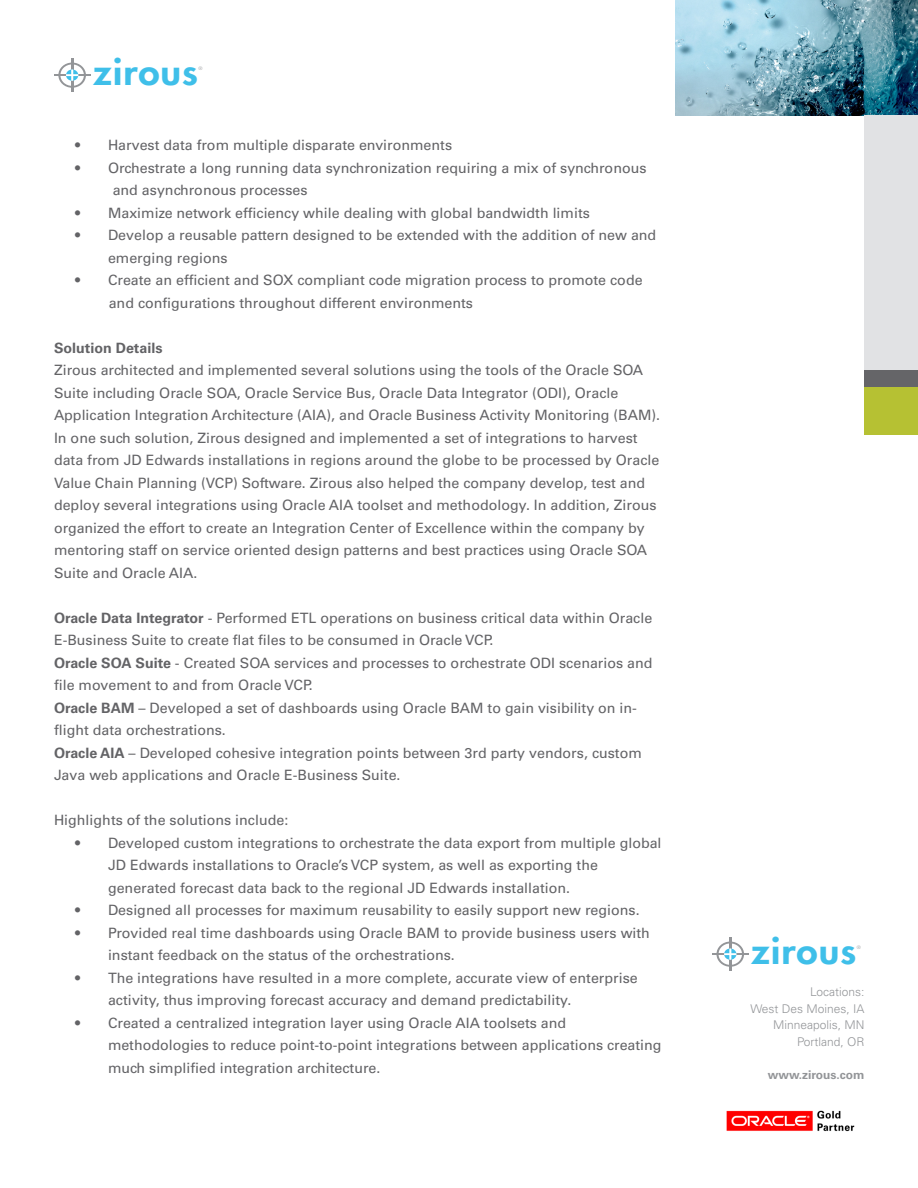
<style>
.page{position:relative;width:918px;height:1188px;background:#fff}
.page>*{position:absolute;margin:0;border:0;box-sizing:border-box;transform-origin:0 0}
.t1{font:800 35.25px "Futura";letter-spacing:.025em;color:#3fbfe9;scale:1.1 1}
.t2{font:14.25px/22.5px "Univers";color:#636366}
.t3{font:700 14.25px "Univers";color:#636366}
.t4{font:300 12px "Univers";color:#939598}
.t5{font:700 12px "Univers";color:#939598}
.t6{font:300 4.65px "Futura";color:#939598;scale:1.1 1}
.s1{font-weight:700}
</style>
<div class="page">
<img style="left:675px;top:1px;width:243px;height:115px">
<div style="left:864px;top:116px;width:54px;height:256px;background:#e1e2e4"></div>
<div style="left:864px;top:384px;width:54px;height:51px;background:#b6c133"></div>
<div style="left:864px;top:370px;width:54px;height:17px;background:#656568"></div>
<hr style="left:54px;top:74px;width:36px;height:2px;background:#939598">
<hr style="left:71px;top:59px;width:2px;height:33px;background:#939598">
<svg style="left:58px;top:63px;width:28px;height:25px"></svg>
<hr style="left:712px;top:953px;width:37px;height:2px;background:#939598">
<hr style="left:729px;top:938px;width:2px;height:33px;background:#939598">
<svg style="left:716px;top:942px;width:28px;height:25px"></svg>
<img style="left:726px;top:1110px;width:129px;height:22px">
<p class="t1" style="left:93px;top:50px;width:97px">zirous</p>
<p class="t6" style="left:199px;top:66px;width:5px">®</p>
<p class="t2" style="left:75px;top:134px;width:379px">• Harvest data from multiple disparate environments</p>
<p class="t2" style="left:113px;top:156px;width:535px;text-indent:-38px">• Orchestrate a long running data synchronization requiring a mix of synchronous and asynchronous processes</p>
<p class="t2" style="left:75px;top:201px;width:516px">• Maximize network efficiency while dealing with global bandwidth limits</p>
<p class="t2" style="left:108px;top:224px;width:550px;text-indent:-33px">• Develop a reusable pattern designed to be extended with the addition of new and emerging regions</p>
<p class="t2" style="left:109px;top:269px;width:535px;text-indent:-34px">• Create an efficient and SOX compliant code migration process to promote code and configurations throughout different environments</p>
<p class="t3" style="left:54px;top:339px;width:110px">Solution Details</p>
<p class="t2" style="left:54px;top:359px;width:608px">Zirous architected and implemented several solutions using the tools of the Oracle SOA Suite including Oracle SOA, Oracle Service Bus, Oracle Data Integrator (ODI), Oracle Application Integration Architecture (AIA), and Oracle Business Activity Monitoring (BAM).<br>In one such solution, Zirous designed and implemented a set of integrations to harvest data from JD Edwards installations in regions around the globe to be processed by Oracle Value Chain Planning (VCP) Software. Zirous also helped the company develop, test and deploy several integrations using Oracle AIA toolset and methodology. In addition, Zirous organized the effort to create an Integration Center of Excellence within the company by mentoring staff on service oriented design patterns and best practices using Oracle SOA Suite and Oracle AIA.</p>
<p class="t2" style="left:54px;top:606px;width:600px"><span class="s1">Oracle Data Integrator</span> - Performed ETL operations on business critical data within Oracle<br>E-Business Suite to create flat files to be consumed in Oracle VCP.</p>
<p class="t2" style="left:54px;top:651px;width:600px"><span class="s1">Oracle SOA Suite</span> - Created SOA services and processes to orchestrate ODI scenarios and file movement to and from Oracle VCP.</p>
<p class="t2" style="left:54px;top:696px;width:585px"><span class="s1">Oracle BAM</span> – Developed a set of dashboards using Oracle BAM to gain visibility on in&shy;flight data orchestrations.</p>
<p class="t2" style="left:54px;top:741px;width:589px"><span class="s1">Oracle AIA</span> – Developed cohesive integration points between 3rd party vendors, custom<br>Java web applications and Oracle E-Business Suite.</p>
<p class="t2" style="left:54px;top:809px;width:236px">Highlights of the solutions include:</p>
<p class="t2" style="left:108px;top:831px;width:555px;text-indent:-33px">• Developed custom integrations to orchestrate the data export from multiple global<br>JD Edwards installations to Oracle’s VCP system, as well as exporting the generated forecast data back to the regional JD Edwards installation.</p>
<p class="t2" style="left:75px;top:899px;width:566px">• Designed all processes for maximum reusability to easily support new regions.</p>
<p class="t2" style="left:108px;top:921px;width:543px;text-indent:-33px">• Provided real time dashboards using Oracle BAM to provide business users with instant feedback on the status of the orchestrations.</p>
<p class="t2" style="left:108px;top:966px;width:531px;text-indent:-33px">• The integrations have resulted in a more complete, accurate view of enterprise activity, thus improving forecast accuracy and demand predictability.</p>
<p class="t2" style="left:108px;top:1011px;width:555px;text-indent:-33px">• Created a centralized integration layer using Oracle AIA toolsets and methodologies to reduce point-to-point integrations between applications creating much simplified integration architecture.</p>
<p class="t1" style="left:751px;top:929px;width:97px">zirous</p>
<p class="t6" style="left:857px;top:945px;width:5px">®</p>
<p class="t4" style="left:810px;top:985px;width:56px">Locations:</p>
<p class="t4" style="left:750px;top:1001px;width:116px">West Des Moines, IA</p>
<p class="t4" style="left:773px;top:1018px;width:93px">Minneapolis, MN</p>
<p class="t4" style="left:797px;top:1034px;width:69px">Portland, OR</p>
<p class="t5" style="left:768px;top:1067px;width:98px">www.zirous.com</p>
</div>
